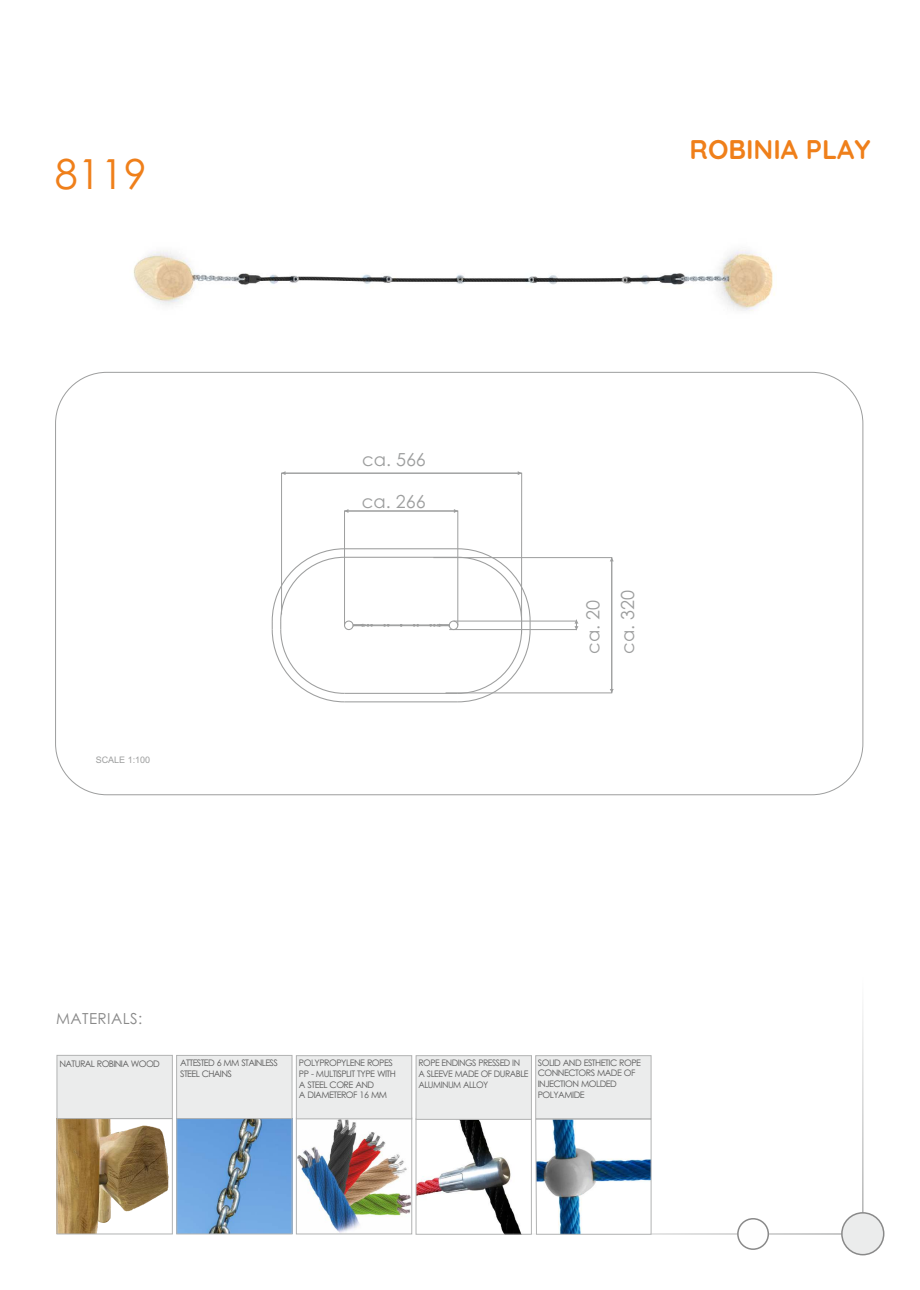
<style>
.page{position:relative;width:920px;height:1290px;background:#fff}
.page>*{position:absolute;margin:0;border:0;box-sizing:border-box;transform-origin:0 0}
.t1{font:41.4px "Century Gothic";color:#ef7f1a}
.t2{font:700 27px "Quicksand";color:#ef7f1a}
.t3{font:18px/34.8px "Century Gothic";color:#9d9e9e}
.t4{font:15.15px "Century Gothic";letter-spacing:.03em;color:#898989}
.t5{font:9px/10.6px "Century Gothic";letter-spacing:-.06em;color:#5b5b5b}
.t6{font:9px "Arial";color:#9d9e9e}
</style>
<div class="page">
<img style="left:84px;top:250px;width:760px;height:135px">
<hr style="left:862px;top:977px;width:1px;height:236px;background:#b2b3b3">
<hr style="left:490px;top:1233px;width:373px;height:2px;background:#b2b3b3">
<div style="left:841px;top:1212px;width:43px;height:43px;background:#ebecec;border:2px solid #898989;border-radius:50%"></div>
<div style="left:737px;top:1218px;width:32px;height:32px;background:#fefefe;border:2px solid #898989;border-radius:50%"></div>
<svg style="left:271px;top:471px;width:343px;height:232px"></svg>
<div style="left:57px;top:1055px;width:116px;height:64px;background:#ebecec;border:1px solid #b2b3b3"></div>
<img style="left:59px;top:1120px;width:110px;height:112px">
<div style="left:57px;top:1118px;width:116px;height:116px;border:1px solid #b2b3b3"></div>
<img style="left:418px;top:1120px;width:103px;height:113px">
<div style="left:416px;top:1118px;width:116px;height:117px;border:1px solid #b2b3b3"></div>
<div style="left:416px;top:1055px;width:116px;height:65px;background:#ebecec;border:1px solid #b2b3b3"></div>
<svg style="left:535px;top:1118px;width:117px;height:117px"></svg>
<div style="left:535px;top:1055px;width:116px;height:64px;background:#ebecec;border:1px solid #b2b3b3"></div>
<div style="left:176px;top:1055px;width:116px;height:64px;background:#ebecec;border:1px solid #b2b3b3"></div>
<img style="left:178px;top:1120px;width:113px;height:112px">
<div style="left:176px;top:1118px;width:117px;height:116px;border:1px solid #b2b3b3"></div>
<img style="left:298px;top:1119px;width:112px;height:113px">
<div style="left:296px;top:1117px;width:116px;height:117px;border:1px solid #b2b3b3"></div>
<div style="left:296px;top:1055px;width:116px;height:64px;background:#ebecec;border:1px solid #b2b3b3"></div>
<h1 class="t1" style="left:55px;top:158px;width:93px">8119</h1>
<h2 class="t2" style="left:689px;top:132px;width:183px">ROBINIA PLAY</h2>
<p class="t6" style="left:96px;top:756px;width:56px">SCALE 1:100</p>
<h3 class="t3" style="left:362px;top:443px;width:65px">ca. 566</h3>
<h3 class="t3" style="left:362px;top:486px;width:65px">ca. 266</h3>
<h3 class="t3" style="left:577px;top:653px;width:65px;rotate:-90deg">ca. 20 ca. 320</h3>
<h3 class="t4" style="left:56px;top:1012px;width:88px">MATERIALS:</h3>
<p class="t5" style="left:60px;top:1059px;width:102px">NATURAL ROBINIA WOOD</p>
<p class="t5" style="left:180px;top:1058px;width:99px">ATTESTED 6 MM STAINLESS<br>STEEL CHAINS</p>
<p class="t5" style="left:299px;top:1058px;width:99px">POLYPROPYLENE ROPES<br>PP - MULTISPLIT TYPE WITH<br>A STEEL CORE AND<br>A DIAMETEROF 16 MM</p>
<p class="t5" style="left:418px;top:1058px;width:112px">ROPE ENDINGS PRESSED IN<br>A SLEEVE MADE OF DURABLE<br>ALUMINUM ALLOY</p>
<p class="t5" style="left:538px;top:1058px;width:105px">SOLID AND ESTHETIC ROPE<br>CONNECTORS MADE OF<br>INJECTION MOLDED<br>POLYAMIDE</p>
</div>
